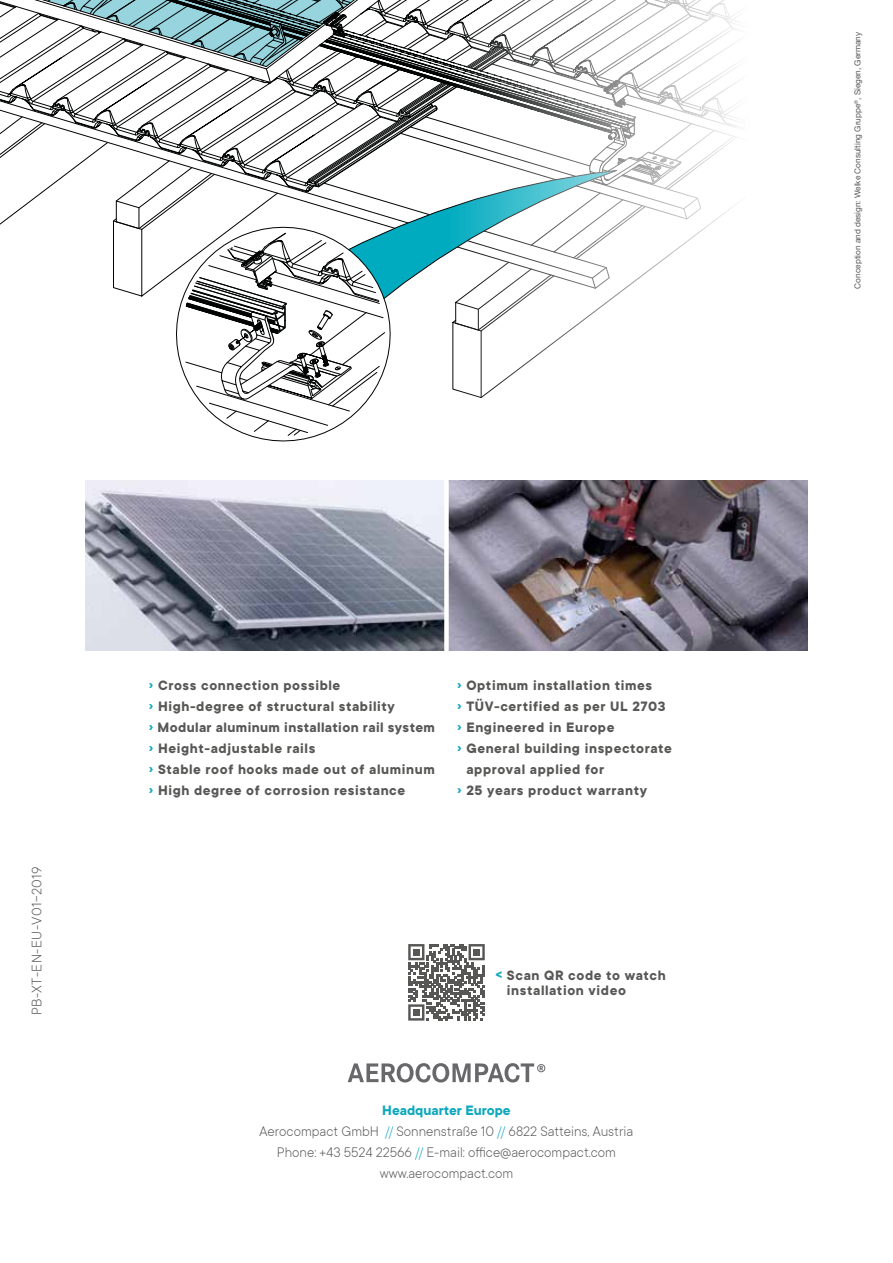
<style>
.page{position:relative;width:893px;height:1263px;background:#fff}
.page>*{position:absolute;margin:0;border:0;box-sizing:border-box;transform-origin:0 0}
.t1{font:700 15px/21px "TT Commons";letter-spacing:.04em;color:#575756}
.t2{font:300 15px/21px "TT Commons";color:#575756;text-align:center}
.t3{font:300 15px "TT Commons";letter-spacing:.03em;color:#575756}
.t4{font:8.25px "Helvetica Neue LT Pro";color:#575756}
.s1{color:#0fa8bd}
.s2{font-weight:700;color:#0fa8bd}
</style>
<div class="page">
<svg style="left:0;top:0;width:739px;height:398px"></svg>
<svg style="left:176px;top:227px;width:214px;height:214px"></svg>
<img style="left:85px;top:480px;width:723px;height:171px">
<svg style="left:348px;top:1063px;width:197px;height:19px"></svg>
<div style="left:444px;top:474px;width:5px;height:184px;background:#fff"></div>
<svg style="left:408px;top:944px;width:77px;height:76px"></svg>
<div style="left:413px;top:949px;width:7px;height:7px;background:#575756"></div>
<div style="left:473px;top:949px;width:7px;height:7px;background:#575756"></div>
<div style="left:413px;top:1009px;width:7px;height:7px;background:#575756"></div>
<p class="t3" style="left:29px;top:1015px;width:151px;rotate:-90deg">PB-XT-EN-EU-V01-2019</p>
<p class="t1" style="left:149px;top:675px;width:288px"><span class="s1">›</span> Cross connection possible<br><span class="s1">›</span> High-degree of structural stability<br><span class="s1">›</span> Modular aluminum installation rail system <span class="s1">›</span> Height-adjustable rails<br><span class="s1">›</span> Stable roof hooks made out of aluminum <span class="s1">›</span> High degree of corrosion resistance</p>
<p class="t1" style="left:457px;top:675px;width:197px"><span class="s1">›</span> Optimum installation times</p>
<p class="t1" style="left:457px;top:696px;width:210px"><span class="s1">›</span> TÜV-certified as per UL 2703</p>
<p class="t1" style="left:457px;top:717px;width:159px"><span class="s1">›</span> Engineered in Europe</p>
<p class="t1" style="left:457px;top:738px;width:216px"><span class="s1">›</span> General building inspectorate</p>
<p class="t1" style="left:466px;top:759px;width:139px">approval applied for</p>
<p class="t1" style="left:457px;top:780px;width:191px"><span class="s1">›</span> 25 years product warranty</p>
<p class="t1" style="left:507px;top:968px;width:160px;line-height:15px;text-indent:-12px"><span class="s1">&lt;</span> Scan QR code to watch installation video</p>
<p class="t2" style="left:260px;top:1100px;width:375px"><span class="s2">Headquarter Europe<br></span>Aerocompact GmbH <span class="s1">//</span> Sonnenstraße 10 <span class="s1">//</span> 6822 Satteins, Austria Phone: +43 5524 22566 <span class="s1">//</span> E-mail: office@aerocompact.com www.aerocompact.com</p>
<p class="t4" style="left:853px;top:288px;width:258px;rotate:-90deg">Conception and design: Welke Consulting Gruppe<sup>®</sup>, Siegen, Germany</p>
</div>
